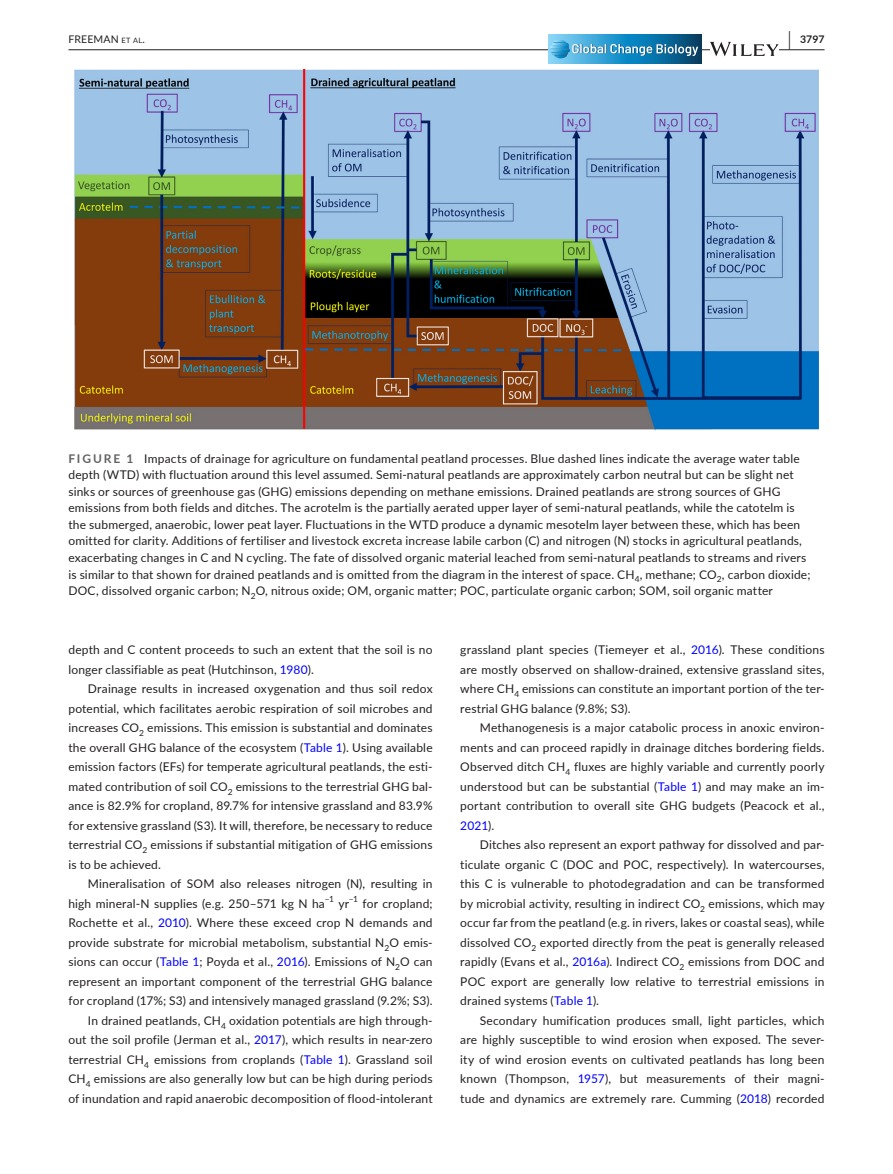
<style>
.page{position:relative;width:893px;height:1174px;background:#fff}
.page>*{position:absolute;margin:0;border:0;box-sizing:border-box;transform-origin:0 0}
.t1{font:12px/19.5px "Lato";letter-spacing:.015em;color:#231f20;text-align:justify}
.t2{font:10.5px "Lato";letter-spacing:.015em;color:#231f20}
.t3{font:700 10.5px "Lato";color:#231f20}
.t4{font:8.4px "Lato";color:#231f20}
.s1{font-size:7.35px}
.s2{font-size:19.5px}
.s3{font-weight:700;color:#636366}
.s4{color:#00f}
</style>
<div class="page">
<hr style="left:68px;top:49px;width:756px;height:1px;background:#231f20">
<svg style="left:548px;top:34px;width:153px;height:30px;background:#2b8dbd"></svg>
<svg style="left:550px;top:40px;width:149px;height:18px;background:#4999c2"></svg>
<svg style="left:710px;top:42px;width:69px;height:14px"></svg>
<img style="left:74px;top:69px;width:745px;height:362px">
<p class="t2" style="left:68px;top:31px;width:78px">FREEMAN <span class="s1">et al</span>.</p>
<p class="t3" style="left:789px;top:31px;width:37px"><span class="s2">|</span> 3797</p>
<p class="t1" style="left:68px;top:450px;width:743px;line-height:16.5px;text-align:left"><span class="s3">FIGURE 1</span> Impacts of drainage for agriculture on fundamental peatland processes. Blue dashed lines indicate the average water table depth (WTD) with fluctuation around this level assumed. Semi-natural peatlands are approximately carbon neutral but can be slight net sinks or sources of greenhouse gas (GHG) emissions depending on methane emissions. Drained peatlands are strong sources of GHG emissions from both fields and ditches. The acrotelm is the partially aerated upper layer of semi-natural peatlands, while the catotelm is the submerged, anaerobic, lower peat layer. Fluctuations in the WTD produce a dynamic mesotelm layer between these, which has been omitted for clarity. Additions of fertiliser and livestock excreta increase labile carbon (C) and nitrogen (N) stocks in agricultural peatlands, exacerbating changes in C and N cycling. The fate of dissolved organic material leached from semi-natural peatlands to streams and rivers is similar to that shown for drained peatlands and is omitted from the diagram in the interest of space. CH<sub>4</sub>, methane; CO<sub>2</sub>, carbon dioxide; DOC, dissolved organic carbon; N<sub>2</sub>O, nitrous oxide; OM, organic matter; POC, particulate organic carbon; SOM, soil organic matter</p>
<p class="t1" style="left:68px;top:639px;width:366px">depth and C content proceeds to such an extent that the soil is no longer classifiable as peat (Hutchinson, <span class="s4">1980</span>).</p>
<p class="t1" style="left:68px;top:678px;width:366px;text-indent:20px">Drainage results in increased oxygenation and thus soil redox potential, which facilitates aerobic respiration of soil microbes and increases CO<sub>2</sub> emissions. This emission is substantial and dominates the overall GHG balance of the ecosystem (<span class="s4">Table 1</span>). Using available emission factors (EFs) for temperate agricultural peatlands, the esti&shy;mated contribution of soil CO<sub>2</sub> emissions to the terrestrial GHG bal&shy;ance is 82.9% for cropland, 89.7% for intensive grassland and 83.9% for extensive grassland (S3). It will, therefore, be necessary to reduce terrestrial CO<sub>2</sub> emissions if substantial mitigation of GHG emissions is to be achieved.</p>
<p class="t1" style="left:68px;top:873px;width:366px;text-indent:20px">Mineralisation of SOM also releases nitrogen (N), resulting in high mineral-N supplies (e.g. 250–571 kg N ha</p>
<p class="t4" style="left:349px;top:893px;width:11px">−1</p>
<p class="t1" style="left:68px;top:893px;width:366px;text-align:right">for cropland;<br>Rochette et al., <span class="s4">2010</span>). Where these exceed crop N demands and provide substrate for microbial metabolism, substantial N<sub>2</sub>O emis&shy;sions can occur (<span class="s4">Table 1</span>; Poyda et al., <span class="s4">2016</span>). Emissions of N<sub>2</sub>O can represent an important component of the terrestrial GHG balance for cropland (17%; S3) and intensively managed grassland (9.2%; S3).<br>In drained peatlands, CH<sub>4</sub> oxidation potentials are high through&shy;out the soil profile (Jerman et al., <span class="s4">2017</span>), which results in near-zero terrestrial CH<sub>4</sub> emissions from croplands (<span class="s4">Table 1</span>). Grassland soil CH<sub>4</sub> emissions are also generally low but can be high during periods of inundation and rapid anaerobic decomposition of flood-intolerant</p>
<p class="t4" style="left:325px;top:893px;width:11px">−1</p>
<p class="t1" style="left:338px;top:893px;width:12px">yr</p>
<p class="t1" style="left:460px;top:639px;width:366px">grassland plant species (Tiemeyer et al., <span class="s4">2016</span>). These conditions are mostly observed on shallow-drained, extensive grassland sites, where CH<sub>4</sub> emissions can constitute an important portion of the ter&shy;restrial GHG balance (9.8%; S3).</p>
<p class="t1" style="left:460px;top:717px;width:366px;text-indent:20px">Methanogenesis is a major catabolic process in anoxic environ&shy;ments and can proceed rapidly in drainage ditches bordering fields.<br>Observed ditch CH<sub>4</sub> fluxes are highly variable and currently poorly understood but can be substantial (<span class="s4">Table 1</span>) and may make an im&shy;portant contribution to overall site GHG budgets (Peacock et al., <span class="s4">2021</span>).</p>
<p class="t1" style="left:460px;top:834px;width:366px;text-indent:20px">Ditches also represent an export pathway for dissolved and par&shy;ticulate organic C (DOC and POC, respectively). In watercourses, this C is vulnerable to photodegradation and can be transformed by microbial activity, resulting in indirect CO<sub>2</sub> emissions, which may occur far from the peatland (e.g. in rivers, lakes or coastal seas), while dissolved CO<sub>2</sub> exported directly from the peat is generally released rapidly (Evans et al., <span class="s4">2016a</span>). Indirect CO<sub>2</sub> emissions from DOC and POC export are generally low relative to terrestrial emissions in drained systems (<span class="s4">Table 1</span>).</p>
<p class="t1" style="left:460px;top:1010px;width:366px;text-indent:20px">Secondary humification produces small, light particles, which are highly susceptible to wind erosion when exposed. The sever&shy;ity of wind erosion events on cultivated peatlands has long been known (Thompson, <span class="s4">1957</span>), but measurements of their magni&shy;tude and dynamics are extremely rare. Cumming (<span class="s4">2018</span>) recorded</p>
</div>
